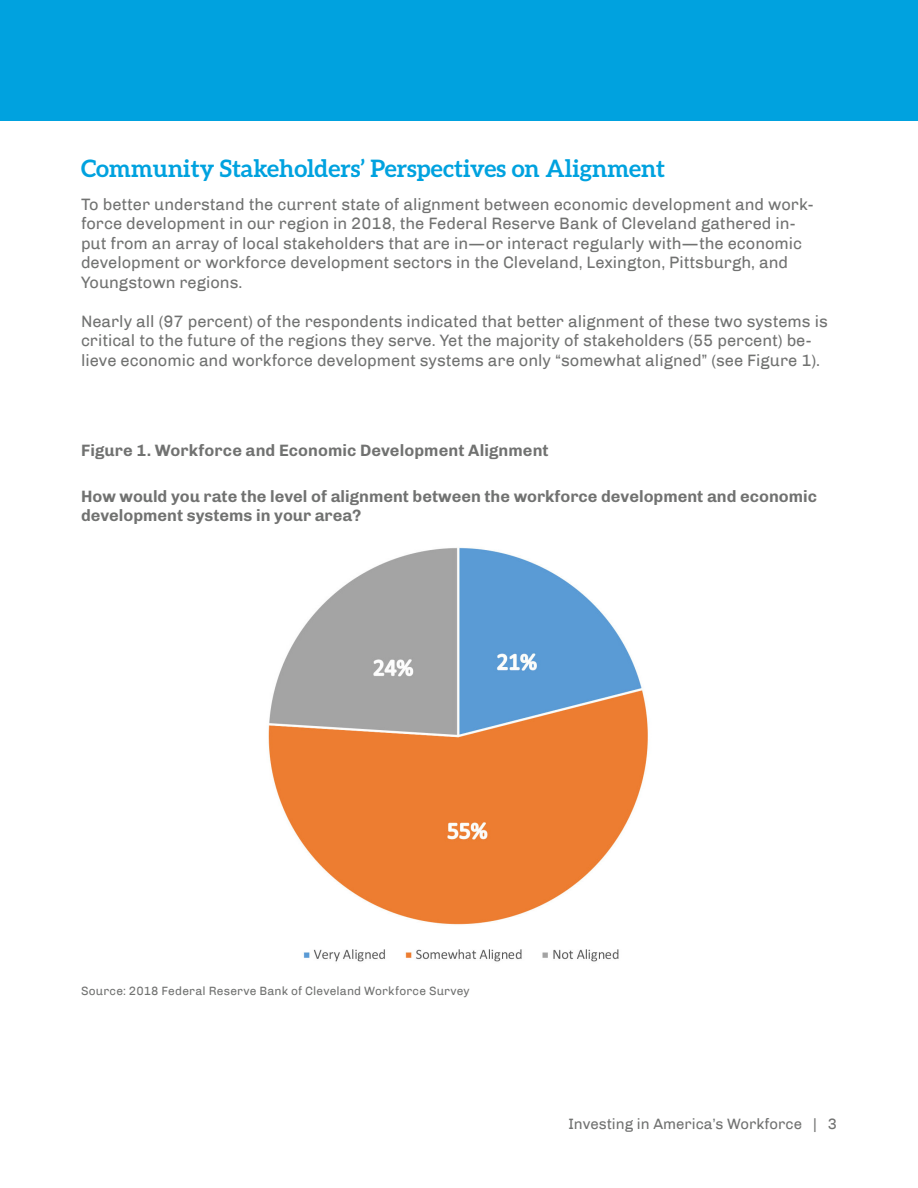
<style>
.page{position:relative;width:918px;height:1188px;background:#fff}
.page>*{position:absolute;margin:0;border:0;box-sizing:border-box;transform-origin:0 0}
.Heading_2{font:700 24px "Aleo";color:#00a2df}
.t1{font:16.5px/19.5px "Chivo";color:#717271}
.t2{font:700 16.5px/19.8px "Chivo";color:#717271}
.t3{font:15px "Chivo";color:#717271}
.t4{font:12px "Chivo";letter-spacing:.015em;color:#717271}
</style>
<div class="page">
<div style="left:0;top:0;width:918px;height:120px;background:#00a2df"></div>
<img style="left:268px;top:547px;width:380px;height:415px">
<p class="Heading_2" style="left:81px;top:155px;width:586px">Community Stakeholders’ Perspectives on Alignment</p>
<p class="t1" style="left:81px;top:195px;width:734px">To better understand the current state of alignment between economic development and work&shy;force development in our region in 2018, the Federal Reserve Bank of Cleveland gathered in&shy;put from an array of local stakeholders that are in—or interact regularly with—the economic development or workforce development sectors in the Cleveland, Lexington, Pittsburgh, and Youngstown regions.</p>
<p class="t1" style="left:81px;top:312px;width:748px">Nearly all (97 percent) of the respondents indicated that better alignment of these two systems is critical to the future of the regions they serve. Yet the majority of stakeholders (55 percent) be&shy;lieve economic and workforce development systems are only “somewhat aligned” (see Figure 1).</p>
<p class="t2" style="left:81px;top:440px;width:469px">Figure 1. Workforce and Economic Development Alignment</p>
<p class="t2" style="left:81px;top:486px;width:738px">How would you rate the level of alignment between the workforce development and economic development systems in your area?</p>
<p class="t4" style="left:81px;top:984px;width:390px">Source: 2018 Federal Reserve Bank of Cleveland Workforce Survey</p>
<p class="t3" style="left:569px;top:1115px;width:270px">Investing in America’s Workforce | 3</p>
</div>
